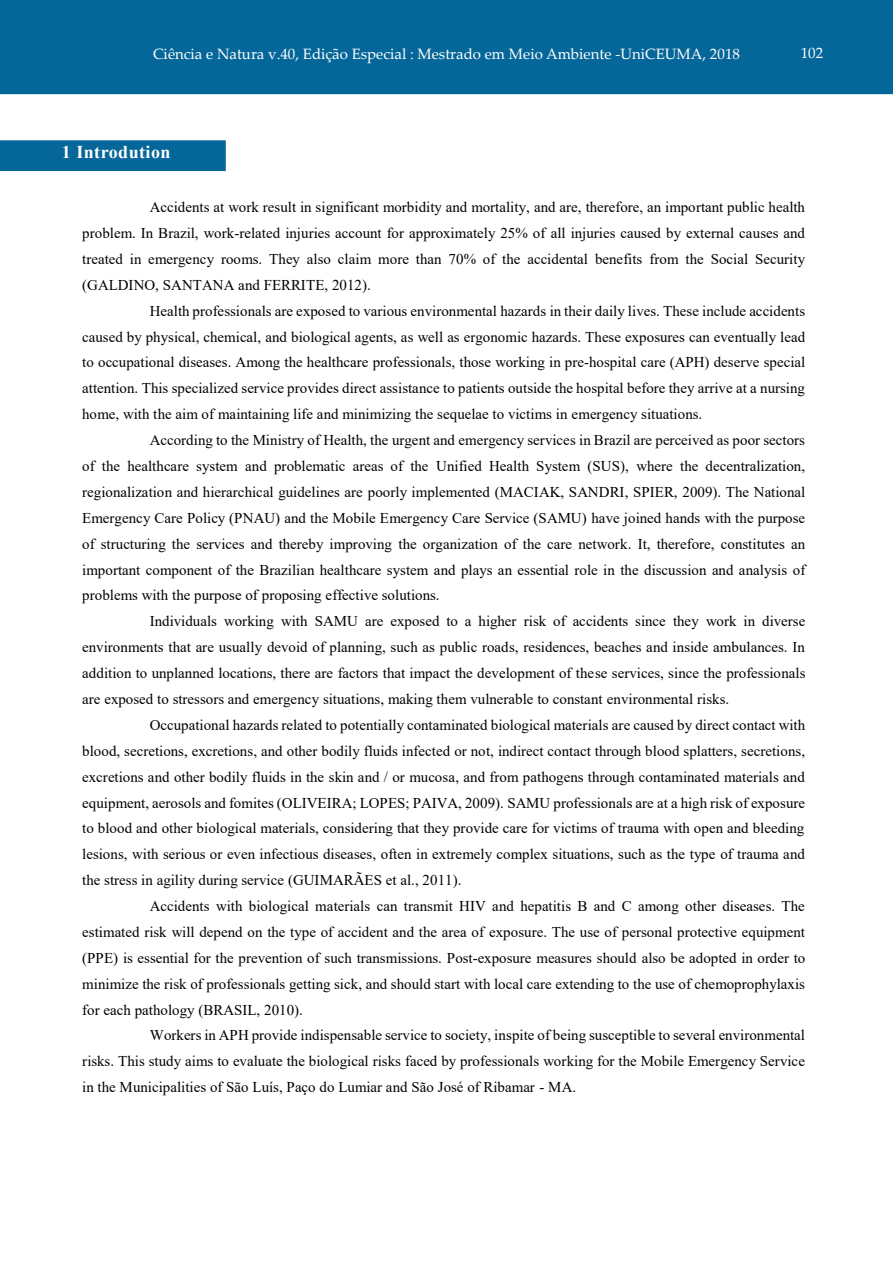
<style>
.page{position:relative;width:893px;height:1263px;background:#fff}
.page>*{position:absolute;margin:0;border:0;box-sizing:border-box;transform-origin:0 0}
._1_TItulo{font:700 18px "Times New Roman";letter-spacing:.025em;color:#fff}
.t1{font:15px "Times New Roman";color:#000}
.t2{font:15px "Palatino Linotype";color:#fff}
</style>
<div class="page">
<div style="left:0;top:0;width:893px;height:94px;background:#056699"></div>
<div style="left:1px;top:141px;width:224px;height:29px;background:#056699"></div>
<div style="left:0;top:140px;width:226px;height:31px;border:2px solid #056699"></div>
<p class="t2" style="left:153px;top:43px;width:588px">Ciência e Natura v.40, Edição Especial : Mestrado em Meio Ambiente -UniCEUMA, 2018</p>
<p class="t2" style="left:801px;top:42px;width:24px">102</p>
<p class="_1_TItulo" style="left:62px;top:139px;width:110px">1 Introdution</p>
<p class="t1" style="left:150px;top:197px;width:657px">Accidents at work result in significant morbidity and mortality, and are, therefore, an important public health</p>
<p class="t1" style="left:82px;top:223px;width:724px">problem. In Brazil, work-related injuries account for approximately 25% of all injuries caused by external causes and</p>
<p class="t1" style="left:82px;top:248px;width:724px">treated in emergency rooms. They also claim more than 70% of the accidental benefits from the Social Security</p>
<p class="t1" style="left:82px;top:274px;width:290px">(GALDINO, SANTANA and FERRITE, 2012).</p>
<p class="t1" style="left:150px;top:300px;width:657px">Health professionals are exposed to various environmental hazards in their daily lives. These include accidents</p>
<p class="t1" style="left:82px;top:326px;width:724px">caused by physical, chemical, and biological agents, as well as ergonomic hazards. These exposures can eventually lead</p>
<p class="t1" style="left:82px;top:352px;width:725px">to occupational diseases. Among the healthcare professionals, those working in pre-hospital care (APH) deserve special</p>
<p class="t1" style="left:82px;top:378px;width:724px">attention. This specialized service provides direct assistance to patients outside the hospital before they arrive at a nursing</p>
<p class="t1" style="left:82px;top:404px;width:622px">home, with the aim of maintaining life and minimizing the sequelae to victims in emergency situations.</p>
<p class="t1" style="left:150px;top:429px;width:657px">According to the Ministry of Health, the urgent and emergency services in Brazil are perceived as poor sectors</p>
<p class="t1" style="left:82px;top:455px;width:724px">of the healthcare system and problematic areas of the Unified Health System (SUS), where the decentralization,</p>
<p class="t1" style="left:82px;top:481px;width:725px">regionalization and hierarchical guidelines are poorly implemented (MACIAK, SANDRI, SPIER, 2009). The National</p>
<p class="t1" style="left:82px;top:507px;width:724px">Emergency Care Policy (PNAU) and the Mobile Emergency Care Service (SAMU) have joined hands with the purpose</p>
<p class="t1" style="left:82px;top:533px;width:725px">of structuring the services and thereby improving the organization of the care network. It, therefore, constitutes an</p>
<p class="t1" style="left:82px;top:559px;width:725px">important component of the Brazilian healthcare system and plays an essential role in the discussion and analysis of</p>
<p class="t1" style="left:82px;top:585px;width:359px">problems with the purpose of proposing effective solutions.</p>
<p class="t1" style="left:150px;top:611px;width:657px">Individuals working with SAMU are exposed to a higher risk of accidents since they work in diverse</p>
<p class="t1" style="left:82px;top:636px;width:724px">environments that are usually devoid of planning, such as public roads, residences, beaches and inside ambulances. In</p>
<p class="t1" style="left:82px;top:662px;width:725px">addition to unplanned locations, there are factors that impact the development of these services, since the professionals</p>
<p class="t1" style="left:82px;top:688px;width:648px">are exposed to stressors and emergency situations, making them vulnerable to constant environmental risks.</p>
<p class="t1" style="left:150px;top:714px;width:657px">Occupational hazards related to potentially contaminated biological materials are caused by direct contact with</p>
<p class="t1" style="left:82px;top:740px;width:724px">blood, secretions, excretions, and other bodily fluids infected or not, indirect contact through blood splatters, secretions,</p>
<p class="t1" style="left:82px;top:766px;width:724px">excretions and other bodily fluids in the skin and / or mucosa, and from pathogens through contaminated materials and</p>
<p class="t1" style="left:82px;top:792px;width:724px">equipment, aerosols and fomites (OLIVEIRA; LOPES; PAIVA, 2009). SAMU professionals are at a high risk of exposure</p>
<p class="t1" style="left:82px;top:818px;width:723px">to blood and other biological materials, considering that they provide care for victims of trauma with open and bleeding</p>
<p class="t1" style="left:82px;top:844px;width:724px">lesions, with serious or even infectious diseases, often in extremely complex situations, such as the type of trauma and</p>
<p class="t1" style="left:82px;top:869px;width:381px">the stress in agility during service (GUIMARÃES et al., 2011).</p>
<p class="t1" style="left:150px;top:895px;width:657px">Accidents with biological materials can transmit HIV and hepatitis B and C among other diseases. The</p>
<p class="t1" style="left:82px;top:921px;width:724px">estimated risk will depend on the type of accident and the area of exposure. The use of personal protective equipment</p>
<p class="t1" style="left:82px;top:947px;width:725px">(PPE) is essential for the prevention of such transmissions. Post-exposure measures should also be adopted in order to</p>
<p class="t1" style="left:82px;top:973px;width:724px">minimize the risk of professionals getting sick, and should start with local care extending to the use of chemoprophylaxis</p>
<p class="t1" style="left:82px;top:999px;width:222px">for each pathology (BRASIL, 2010).</p>
<p class="t1" style="left:150px;top:1025px;width:657px">Workers in APH provide indispensable service to society, inspite of being susceptible to several environmental</p>
<p class="t1" style="left:82px;top:1051px;width:724px">risks. This study aims to evaluate the biological risks faced by professionals working for the Mobile Emergency Service</p>
<p class="t1" style="left:82px;top:1076px;width:495px">in the Municipalities of São Luís, Paço do Lumiar and São José of Ribamar - MA.</p>
</div>
